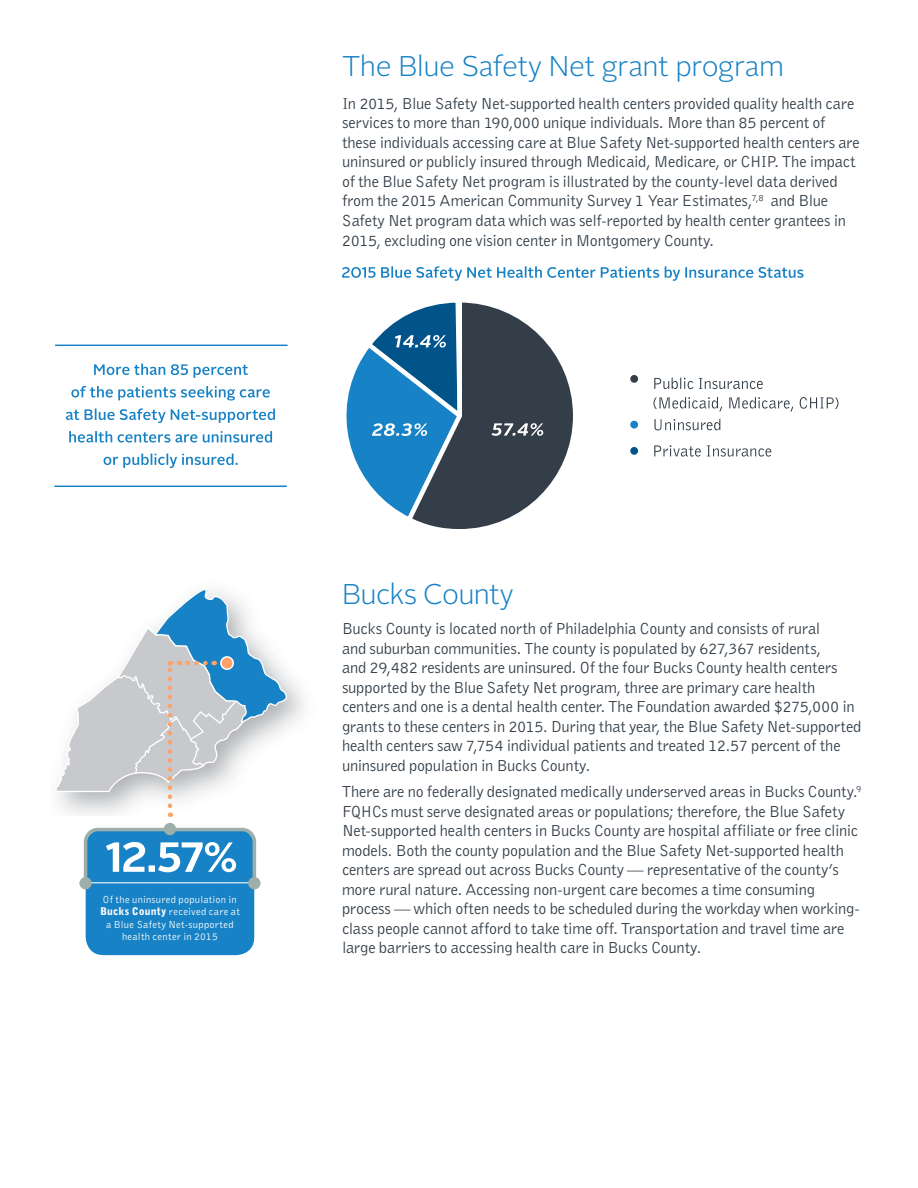
<style>
.page{position:relative;width:918px;height:1188px;background:#fff}
.page>*{position:absolute;margin:0;border:0;box-sizing:border-box;transform-origin:0 0}
.t1{font:300 28.5px "Alright Sans";letter-spacing:-.015em;color:#1782c5}
.t2{font:16.5px/19.5px "Bell Gothic";letter-spacing:-.015em;color:#333e48}
.t3{font:10.5px/12.6px "Bell Gothic";letter-spacing:.025em;color:#fff;text-align:center}
.s1{font-weight:900}
</style>
<div class="page">
<img style="left:61px;top:676px;width:244px;height:140px">
<div style="left:86px;top:829px;width:168px;height:126px;background:#1782c5;border-radius:18px"></div>
<div style="left:164px;top:823px;width:12px;height:12px;background:#9eafab;border-radius:50%"></div>
<hr style="left:82px;top:882px;width:181px;height:1px;background:#fff">
<div style="left:248px;top:877px;width:13px;height:12px;background:#9eafab;border-radius:50%"></div>
<div style="left:79px;top:877px;width:13px;height:12px;background:#9eafab;border-radius:50%"></div>
<svg style="left:84px;top:828px;width:172px;height:50px"></svg>
<svg style="left:654px;top:445px;width:117px;height:12px"></svg>
<div style="left:630px;top:447px;width:8px;height:8px;background:#00548a;border-radius:50%"></div>
<svg style="left:655px;top:419px;width:65px;height:11px"></svg>
<div style="left:630px;top:421px;width:8px;height:8px;background:#1782c5;border-radius:50%"></div>
<svg style="left:653px;top:397px;width:185px;height:15px"></svg>
<svg style="left:630px;top:375px;width:133px;height:14px"></svg>
<svg style="left:346px;top:302px;width:227px;height:227px"></svg>
<svg style="left:342px;top:266px;width:462px;height:15px"></svg>
<svg style="left:56px;top:590px;width:232px;height:216px"></svg>
<svg style="left:104px;top:454px;width:134px;height:14px"></svg>
<svg style="left:69px;top:431px;width:203px;height:12px"></svg>
<svg style="left:66px;top:408px;width:209px;height:15px"></svg>
<svg style="left:71px;top:386px;width:199px;height:15px"></svg>
<svg style="left:94px;top:364px;width:154px;height:14px"></svg>
<hr style="left:55px;top:345px;width:233px;height:1px;background:#1782c5">
<hr style="left:54px;top:486px;width:233px;height:1px;background:#1782c5">
<h1 class="t1" style="left:342px;top:47px;width:444px">The Blue Safety Net grant program</h1>
<p class="t2" style="left:342px;top:93px;width:519px">In 2015, Blue Safety Net-supported health centers provided quality health care services to more than 190,000 unique individuals. More than 85 percent of these individuals accessing care at Blue Safety Net-supported health centers are uninsured or publicly insured through Medicaid, Medicare, or CHIP. The impact of the Blue Safety Net program is illustrated by the county-level data derived from the 2015 American Community Survey 1 Year Estimates,<sup>7,8</sup> and Blue Safety Net program data which was self-reported by health center grantees in 2015, excluding one vision center in Montgomery County.</p>
<p class="t3" style="left:100px;top:893px;width:141px">Of the uninsured population in<br><span class="s1">Bucks County</span> received care at a Blue Safety Net-supported health center in 2015</p>
<h1 class="t1" style="left:342px;top:575px;width:173px">Bucks County</h1>
<p class="t2" style="left:342px;top:619px;width:521px">Bucks County is located north of Philadelphia County and consists of rural<br>and suburban communities. The county is populated by 627,367 residents,<br>and 29,482 residents are uninsured. Of the four Bucks County health centers supported by the Blue Safety Net program, three are primary care health centers and one is a dental health center. The Foundation awarded $275,000 in grants to these centers in 2015. During that year, the Blue Safety Net-supported health centers saw 7,754 individual patients and treated 12.57 percent of the uninsured population in Bucks County.</p>
<p class="t2" style="left:342px;top:782px;width:521px">There are no federally designated medically underserved areas in Bucks County.<sup>9<br></sup>FQHCs must serve designated areas or populations; therefore, the Blue Safety Net-supported health centers in Bucks County are hospital affiliate or free clinic models. Both the county population and the Blue Safety Net-supported health centers are spread out across Bucks County — representative of the county’s more rural nature. Accessing non-urgent care becomes a time consuming process — which often needs to be scheduled during the workday when working&shy;class people cannot afford to take time off. Transportation and travel time are large barriers to accessing health care in Bucks County.</p>
</div>
